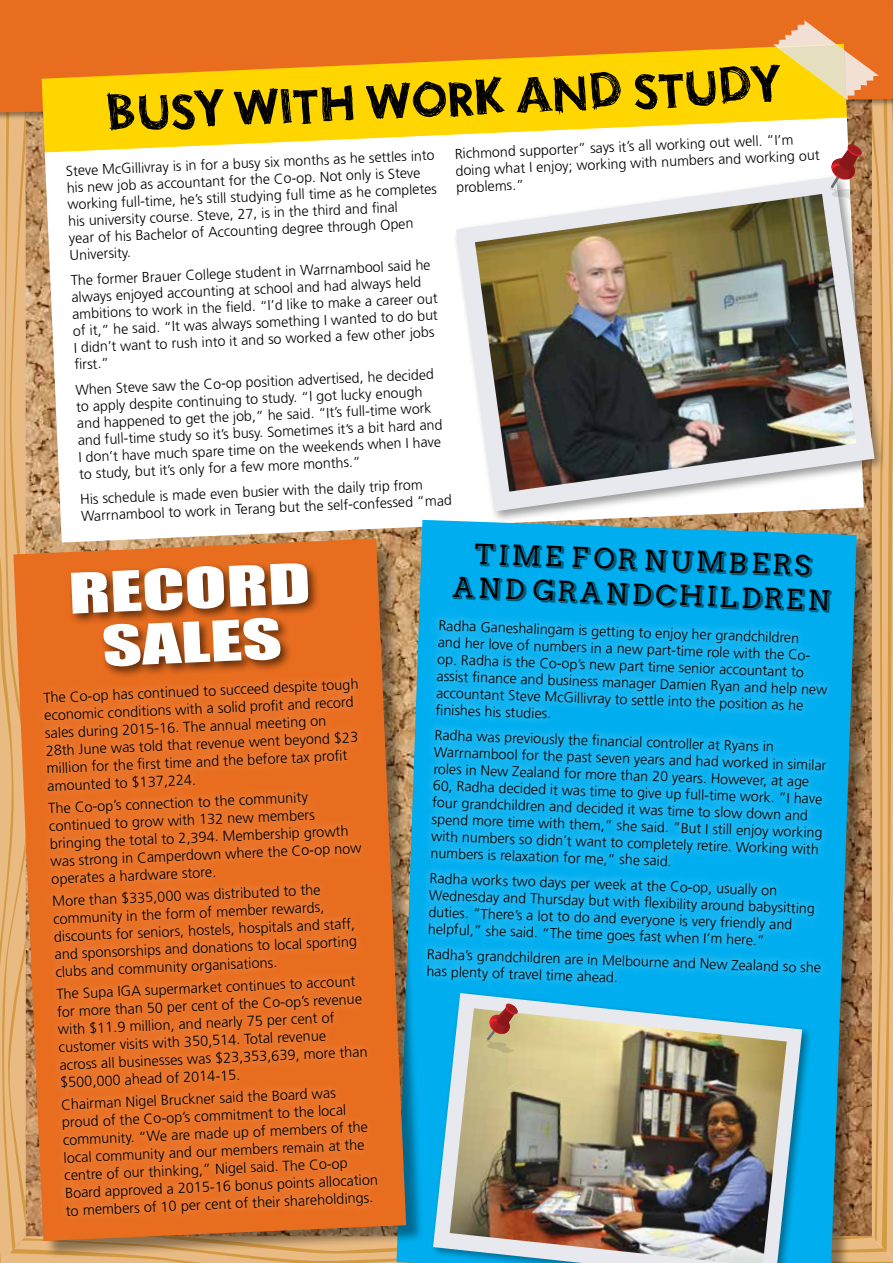
<style>
.page{position:relative;width:893px;height:1263px;background:#fff}
.page>*{position:absolute;margin:0;border:0;box-sizing:border-box;transform-origin:0 0}
.t1{font:79.5px "THURSTON";color:#000}
.t2{font:51.6px "Impact";color:#fff;scale:1.49 1}
.t3{font:37.5px "Airbag";color:#000}
.t4{font:300 14.4px/17.5px "Frutiger";color:#000}
.t5{font:300 14.25px/16.8px "Frutiger";color:#000}
</style>
<div class="page">
<img style="left:0;top:0;width:893px;height:1263px">
<div style="left:16px;top:541px;width:408px;height:718px;background:#000;opacity:.4"></div>
<svg style="left:13px;top:539px;width:393px;height:702px;background:#cd7d41"></svg>
<div style="left:68px;top:560px;width:252px;height:119px;background:#000;opacity:.6"></div>
<svg style="left:34px;top:669px;width:356px;height:560px;background:#e77228"></svg>
<h1 class="t1" style="left:105px;top:54px;width:675px;rotate:-2deg">BUSY WITH WORK AND STUDY</h1>
<p class="t5" style="left:454px;top:147px;width:366px;rotate:-3deg">Richmond supporter” says it’s all working out well. “I’m doing what I enjoy; working with numbers and working out</p>
<p class="t5" style="left:456px;top:179px;width:69px;rotate:-3deg">problems.”</p>
<p class="t5" style="left:65px;top:164px;width:372px;rotate:-3deg">Steve McGillivray is in for a busy six months as he settles into his new job as accountant for the Co-op. Not only is Steve working full-time, he’s still studying full time as he completes his university course. Steve, 27, is in the third and fi nal<br>year of his Bachelor of Accounting degree through Open University.</p>
<p class="t5" style="left:70px;top:273px;width:367px;rotate:-3deg">The former Brauer College student in Warrnambool said he always enjoyed accounting at school and had always held ambitions to work in the fi eld. “I’d like to make a career out of it,” he said. “It was always something I wanted to do but I didn’t want to rush into it and so worked a few other jobs</p>
<p class="t5" style="left:74px;top:351px;width:360px;line-height:27px;rotate:-3deg">fi rst.”<br>When Steve saw the Co-op position advertised, he decided</p>
<p class="t5" style="left:75px;top:400px;width:367px;rotate:-3deg">to apply despite continuing to study. “I got lucky enough and happened to get the job,” he said. “It’s full-time work and full-time study so it’s busy. Sometimes it’s a bit hard and I don’t have much spare time on the weekends when I have to study, but it’s only for a few more months.”</p>
<p class="t5" style="left:80px;top:492px;width:373px;rotate:-3deg">His schedule is made even busier with the daily trip from<br>Warrnambool to work in Terang but the self-confessed “mad</p>
<h2 class="t2" style="left:67px;top:554px;width:164px;rotate:-3deg">RECORD</h2>
<h2 class="t2" style="left:100px;top:607px;width:122px;rotate:-3deg">SALES</h2>
<p class="t4" style="left:42px;top:690px;width:318px;rotate:-3deg">The Co-op has continued to succeed despite tough economic conditions with a solid profi t and record sales during 2015-16. The annual meeting on<br>28th June was told that revenue went beyond $23 million for the fi rst time and the before tax profi t amounted to $137,224.</p>
<p class="t4" style="left:47px;top:801px;width:313px;rotate:-3deg">The Co-op’s connection to the community continued to grow with 132 new members bringing the total to 2,394. Membership growth was strong in Camperdown where the Co-op now operates a hardware store.</p>
<p class="t4" style="left:51px;top:894px;width:304px;rotate:-3deg">More than $335,000 was distributed to the community in the form of member rewards, discounts for seniors, hostels, hospitals and staff, and sponsorships and donations to local sporting clubs and community organisations.</p>
<p class="t4" style="left:55px;top:987px;width:310px;rotate:-3deg">The Supa IGA supermarket continues to account for more than 50 per cent of the Co-op’s revenue with $11.9 million, and nearly 75 per cent of customer visits with 350,514. Total revenue across all businesses was $23,353,639, more than $500,000 ahead of 2014-15.</p>
<p class="t4" style="left:60px;top:1097px;width:315px;rotate:-3deg">Chairman Nigel Bruckner said the Board was proud of the Co-op’s commitment to the local community. “We are made up of members of the local community and our members remain at the centre of our thinking,” Nigel said. The Co-op Board approved a 2015-16 bonus points allocation to members of 10 per cent of their shareholdings.</p>
<h3 class="t3" style="left:473px;top:539px;width:343px;rotate:2deg">TIME FOR NUMBERS</h3>
<h3 class="t3" style="left:452px;top:573px;width:384px;rotate:2deg">AND GRANDCHILDREN</h3>
<p class="t5" style="left:439px;top:617px;width:392px;rotate:2deg">Radha Ganeshalingam is getting to enjoy her grandchildren<br>and her love of numbers in a new part-time role with the Co&shy;op. Radha is the Co-op’s new part time senior accountant to assist fi nance and business manager Damien Ryan and help new accountant Steve McGillivray to settle into the position as he<br>fi nishes his studies.</p>
<p class="t5" style="left:435px;top:726px;width:394px;rotate:2deg">Radha was previously the fi nancial controller at Ryans in Warrnambool for the past seven years and had worked in similar roles in New Zealand for more than 20 years. However, at age 60, Radha decided it was time to give up full-time work. “I have four grandchildren and decided it was time to slow down and spend more time with them,” she said. “But I still enjoy working with numbers so didn’t want to completely retire. Working with numbers is relaxation for me,” she said.</p>
<p class="t5" style="left:430px;top:870px;width:387px;rotate:2deg">Radha works two days per week at the Co-op, usually on Wednesday and Thursday but with fl exibility around babysitting duties. “There’s a lot to do and everyone is very friendly and helpful,” she said. “The time goes fast when I’m here.”</p>
<p class="t5" style="left:427px;top:945px;width:396px;rotate:2deg">Radha’s grandchildren are in Melbourne and New Zealand so she has plenty of travel time ahead.</p>
</div>
